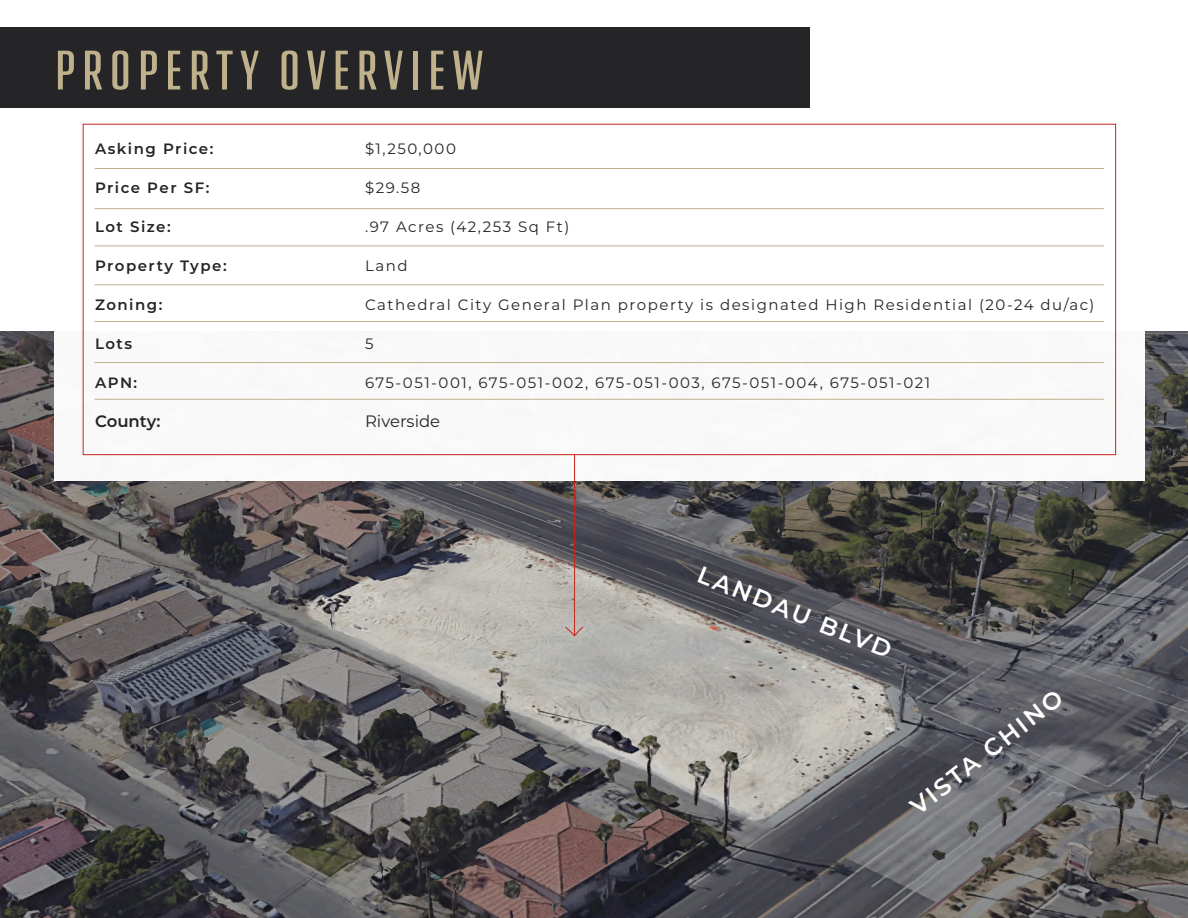
<style>
.page{position:relative;width:1188px;height:918px;background:#fff}
.page>*{position:absolute;margin:0;border:0;box-sizing:border-box;transform-origin:0 0}
.t1{font:condensed 55.5px "Address Sans Pro";letter-spacing:.1em;color:#beb18b}
.t2{font:600 24px "Montserrat";color:#fff}
.t3{font:16.5px "Montserrat";color:#252527}
.t4{font:600 16.5px "Montserrat";color:#252527}
.t5{font:15px "Montserrat";letter-spacing:.1em;color:#252527}
.t6{font:600 15px "Montserrat";letter-spacing:.1em;color:#252527}
</style>
<div class="page">
<img style="left:0;top:332px;width:1188px;height:586px">
<div style="left:0;top:27px;width:810px;height:81px;background:#252527"></div>
<div style="left:54px;top:159px;width:1091px;height:322px;background:#fff"></div>
<hr style="left:94px;top:168px;width:1010px;height:1px;background:#beb18b">
<hr style="left:94px;top:246px;width:1010px;height:1px;background:#beb18b">
<hr style="left:94px;top:208px;width:1010px;height:1px;background:#beb18b">
<hr style="left:94px;top:284px;width:1010px;height:1px;background:#beb18b">
<hr style="left:94px;top:321px;width:1010px;height:1px;background:#beb18b">
<hr style="left:94px;top:362px;width:1010px;height:1px;background:#beb18b">
<hr style="left:94px;top:399px;width:1010px;height:1px;background:#beb18b">
<hr style="left:574px;top:454px;width:1px;height:181px;background:#c4251c">
<svg style="left:564px;top:626px;width:20px;height:11px"></svg>
<p class="t1" style="left:54px;top:40px;width:431px">PROPERTY OVERVIEW</p>
<p class="t6" style="left:95px;top:138px;width:120px">Asking Price:</p>
<p class="t5" style="left:365px;top:138px;width:92px">$1,250,000</p>
<p class="t6" style="left:95px;top:177px;width:116px">Price Per SF:</p>
<p class="t5" style="left:365px;top:177px;width:57px">$29.58</p>
<p class="t6" style="left:95px;top:216px;width:77px">Lot Size:</p>
<p class="t5" style="left:365px;top:216px;width:206px">.97 Acres (42,253 Sq Ft)</p>
<p class="t6" style="left:95px;top:255px;width:133px">Property Type:</p>
<p class="t5" style="left:365px;top:255px;width:44px">Land</p>
<p class="t6" style="left:95px;top:294px;width:69px">Zoning:</p>
<p class="t5" style="left:365px;top:294px;width:731px">Cathedral City General Plan property is designated High Residential (20-24 du/ac)</p>
<p class="t6" style="left:95px;top:333px;width:39px">Lots</p>
<p class="t5" style="left:365px;top:333px;width:10px">5</p>
<p class="t6" style="left:95px;top:372px;width:44px">APN:</p>
<p class="t5" style="left:365px;top:372px;width:567px">675-051-001, 675-051-002, 675-051-003, 675-051-004, 675-051-021</p>
<p class="t4" style="left:95px;top:409px;width:67px">County:</p>
<p class="t3" style="left:365px;top:410px;width:77px">Riverside</p>
<p class="t2" style="left:705px;top:558px;width:209px;rotate:22deg">LANDAU BLVD</p>
<p class="t2" style="left:903px;top:796px;width:188px;rotate:-38deg">VISTA CHINO</p>
</div>
